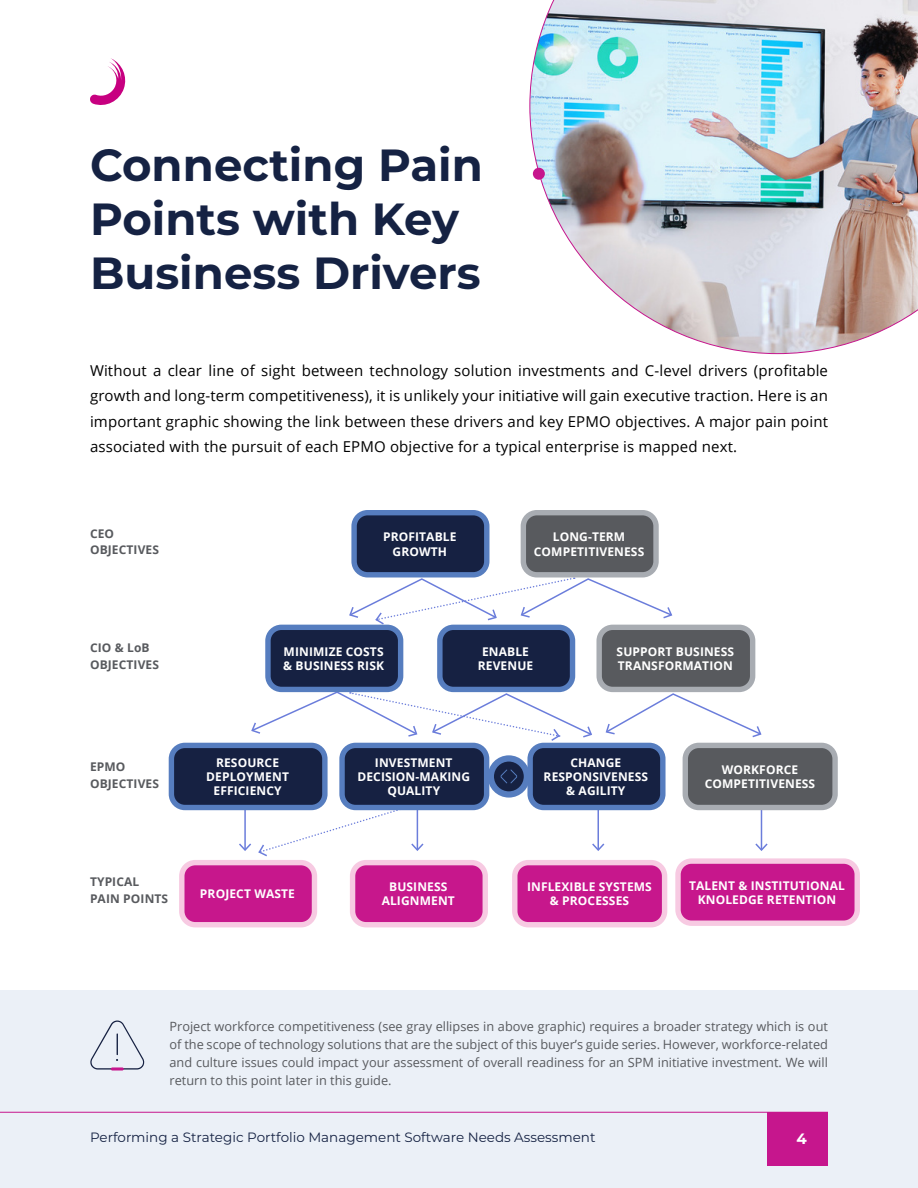
<style>
.page{position:relative;width:918px;height:1188px;background:#fff}
.page>*{position:absolute;margin:0;border:0;box-sizing:border-box;transform-origin:0 0}
.t1{font:700 45px/54px "Montserrat";color:#152243}
.Intro_paragraph_ebook{font:15px/25.5px "Open Sans";letter-spacing:.01em;color:#000;text-align:justify}
.t2{font:700 15px "Montserrat";color:#fff}
.t3{font:13.5px "Montserrat";color:#152243}
.Intro_paragraph_ebook-2{font:12.75px/18px "Open Sans";color:#585a5e;text-align:justify}
.Body{font:700 12px/14.4px "Open Sans";letter-spacing:.01em;color:#fff;text-align:center}
.Intro_paragraph_ebook-3{font:700 12px/16.5px "Open Sans";letter-spacing:.01em;color:#585a5e}
</style>
<div class="page">
<svg style="left:90px;top:58px;width:36px;height:47px"></svg>
<div style="left:0;top:990px;width:918px;height:198px;background:#ebf0f7"></div>
<div style="left:767px;top:1112px;width:61px;height:53px;background:#c6168d"></div>
<img style="left:530px;top:0;width:388px;height:354px">
<div style="left:533px;top:168px;width:12px;height:12px;background:#c6168d;border-radius:50%"></div>
<svg style="left:90px;top:1021px;width:55px;height:49px"></svg>
<svg style="left:111px;top:1067px;width:13px;height:4px"></svg>
<hr style="left:0;top:1112px;width:828px;height:1px;background:#c6168d">
<svg style="left:605px;top:692px;width:157px;height:46px"></svg>
<hr style="left:598px;top:792px;width:1px;height:58px;background:#6b7ddb">
<svg style="left:592px;top:842px;width:13px;height:9px"></svg>
<hr style="left:761px;top:805px;width:1px;height:45px;background:#6b7ddb">
<svg style="left:755px;top:842px;width:13px;height:9px"></svg>
<svg style="left:348px;top:578px;width:325px;height:48px"></svg>
<svg style="left:251px;top:692px;width:341px;height:49px"></svg>
<svg style="left:237px;top:810px;width:188px;height:47px"></svg>
<div style="left:354px;top:513px;width:133px;height:62px;background:#162142;border-radius:13px"></div>
<div style="left:351px;top:510px;width:138px;height:68px;border:5px solid #567dbf;border-radius:13px"></div>
<div style="left:523px;top:513px;width:133px;height:62px;background:#585a5e;border-radius:13px"></div>
<div style="left:521px;top:510px;width:138px;height:68px;border:5px solid #a8acb2;border-radius:13px"></div>
<div style="left:268px;top:627px;width:133px;height:62px;background:#162142;border-radius:13px"></div>
<div style="left:265px;top:625px;width:138px;height:67px;border:5px solid #567dbf;border-radius:13px"></div>
<div style="left:440px;top:627px;width:133px;height:62px;background:#162142;border-radius:13px"></div>
<div style="left:437px;top:625px;width:138px;height:67px;border:5px solid #567dbf;border-radius:13px"></div>
<div style="left:599px;top:627px;width:154px;height:62px;background:#585a5e;border-radius:13px"></div>
<div style="left:596px;top:625px;width:159px;height:67px;border:5px solid #a8acb2;border-radius:13px"></div>
<div style="left:342px;top:745px;width:145px;height:63px;background:#162142;border-radius:13px"></div>
<div style="left:339px;top:743px;width:150px;height:67px;border:5px solid #567dbf;border-radius:13px"></div>
<div style="left:171px;top:745px;width:154px;height:63px;background:#162142;border-radius:13px"></div>
<div style="left:169px;top:743px;width:159px;height:67px;border:5px solid #567dbf;border-radius:13px"></div>
<div style="left:530px;top:745px;width:133px;height:63px;background:#162142;border-radius:13px"></div>
<div style="left:527px;top:743px;width:139px;height:67px;border:5px solid #567dbf;border-radius:13px"></div>
<div style="left:685px;top:745px;width:150px;height:63px;background:#585a5e;border-radius:13px"></div>
<div style="left:683px;top:743px;width:155px;height:67px;border:5px solid #a8acb2;border-radius:13px"></div>
<div style="left:353px;top:863px;width:132px;height:62px;background:#c7178c;border-radius:13px"></div>
<div style="left:350px;top:860px;width:138px;height:67px;border:5px solid #f7cae2;border-radius:13px"></div>
<div style="left:182px;top:863px;width:132px;height:62px;background:#c7178c;border-radius:13px"></div>
<div style="left:179px;top:860px;width:138px;height:67px;border:5px solid #f7cae2;border-radius:13px"></div>
<div style="left:515px;top:863px;width:150px;height:62px;background:#c7178c;border-radius:13px"></div>
<div style="left:512px;top:860px;width:155px;height:67px;border:5px solid #f7cae2;border-radius:13px"></div>
<div style="left:678px;top:861px;width:179px;height:62px;background:#c7178c;border-radius:13px"></div>
<div style="left:675px;top:858px;width:185px;height:68px;border:5px solid #f7cae2;border-radius:13px"></div>
<svg style="left:491px;top:758px;width:36px;height:36px"></svg>
<div style="left:488px;top:755px;width:42px;height:43px;border:6px solid #567dbf;border-radius:50%"></div>
<svg style="left:500px;top:769px;width:17px;height:14px"></svg>
<p class="t1" style="left:90px;top:136px;width:394px">Connecting Pain<br>Points with Key<br>Business Drivers</p>
<p class="Intro_paragraph_ebook" style="left:90px;top:357px;width:740px">Without a clear line of sight between technology solution investments and C-level drivers (profitable growth and long-term competitiveness), it is unlikely your initiative will gain executive traction. Here is an important graphic showing the link between these drivers and key EPMO objectives. A major pain point associated with the pursuit of each EPMO objective for a typical enterprise is mapped next.</p>
<p class="Intro_paragraph_ebook-3" style="left:90px;top:525px;width:71px">CEO<br>OBJECTIVES</p>
<p class="Body" style="left:383px;top:529px;width:75px">PROFITABLE<br>GROWTH</p>
<p class="Body" style="left:553px;top:529px;width:74px">LONG-TERM</p>
<p class="Body" style="left:534px;top:544px;width:112px">COMPETITIVENESS</p>
<p class="Intro_paragraph_ebook-3" style="left:90px;top:639px;width:71px">CIO &amp; LoB<br>OBJECTIVES</p>
<p class="Body" style="left:283px;top:644px;width:102px;text-align:left">MINIMIZE COSTS &amp; BUSINESS RISK</p>
<p class="Body" style="left:478px;top:644px;width:57px">ENABLE<br>REVENUE</p>
<p class="Body" style="left:617px;top:644px;width:119px;text-align:left">SUPPORT BUSINESS<br>TRANSFORMATION</p>
<p class="Intro_paragraph_ebook-3" style="left:90px;top:758px;width:71px">EPMO<br>OBJECTIVES</p>
<p class="Intro_paragraph_ebook-3" style="left:90px;top:873px;width:51px">TYPICAL</p>
<p class="Intro_paragraph_ebook-3" style="left:90px;top:890px;width:80px">PAIN POINTS</p>
<p class="Body" style="left:206px;top:755px;width:84px">RESOURCE<br>DEPLOYMENT<br>EFFICIENCY</p>
<p class="Body" style="left:544px;top:755px;width:106px">CHANGE<br>RESPONSIVENESS</p>
<p class="Body" style="left:357px;top:755px;width:114px">INVESTMENT<br>DECISION-MAKING<br>QUALITY</p>
<p class="Body" style="left:566px;top:784px;width:61px">&amp; AGILITY</p>
<p class="Body" style="left:200px;top:886px;width:97px">PROJECT WASTE</p>
<p class="Body" style="left:382px;top:879px;width:75px">BUSINESS<br>ALIGNMENT</p>
<p class="Body" style="left:527px;top:879px;width:126px">INFLEXIBLE SYSTEMS</p>
<p class="Body" style="left:550px;top:894px;width:81px">&amp; PROCESSES</p>
<p class="Body" style="left:705px;top:762px;width:112px">WORKFORCE<br>COMPETITIVENESS</p>
<p class="Body" style="left:689px;top:878px;width:157px">TALENT &amp; INSTITUTIONAL<br>KNOLEDGE RETENTION</p>
<p class="Intro_paragraph_ebook-2" style="left:170px;top:1017px;width:660px">Project workforce competitiveness (see gray ellipses in above graphic) requires a broader strategy which is out of the scope of technology solutions that are the subject of this buyer’s guide series. However, workforce-related and culture issues could impact your assessment of overall readiness for an SPM initiative investment. We will return to this point later in this guide.</p>
<p class="t3" style="left:90px;top:1128px;width:507px">Performing a Strategic Portfolio Management Software Needs Assessment</p>
<p class="t2" style="left:797px;top:1128px;width:12px">4</p>
</div>
